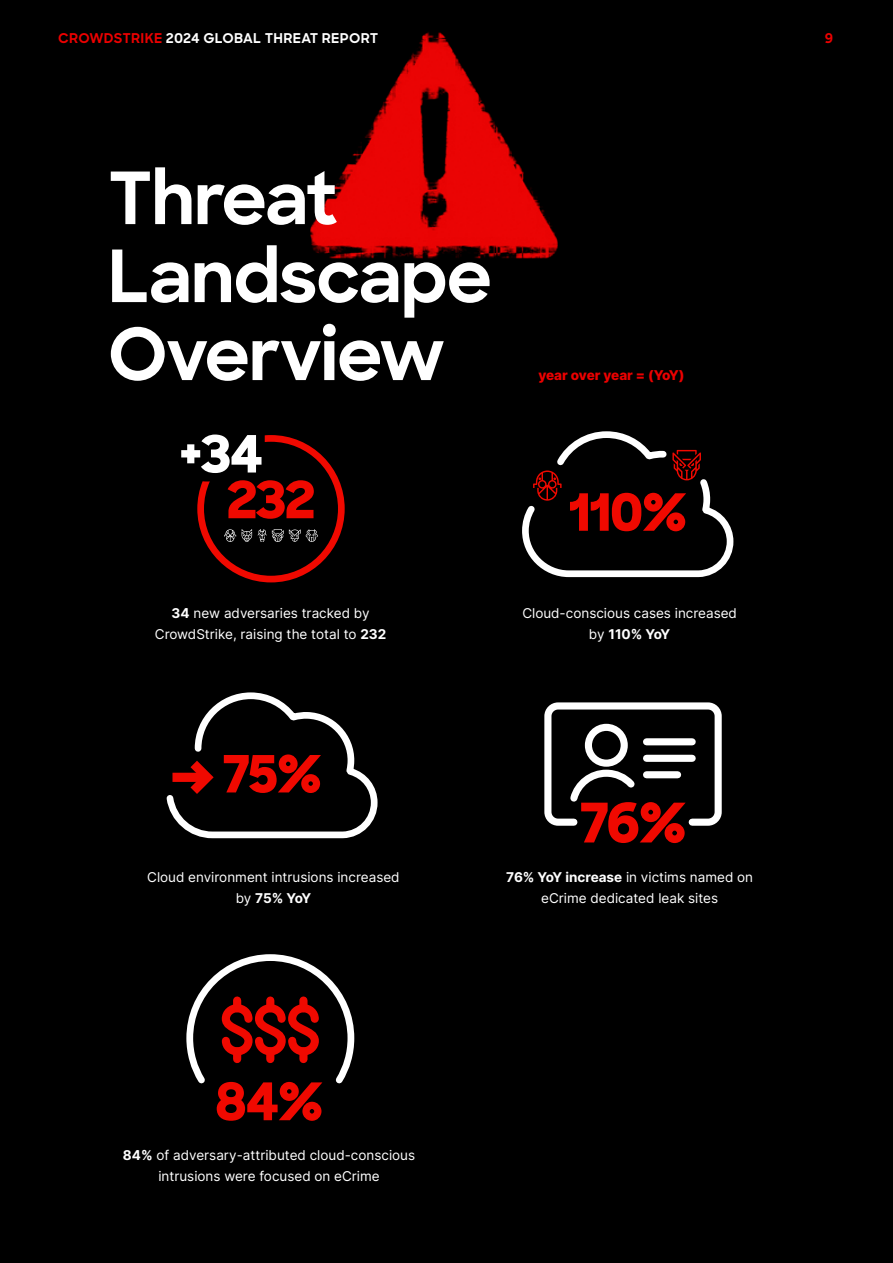
<style>
.page{position:relative;width:893px;height:1263px;background:#000}
.page>*{position:absolute;margin:0;border:0;box-sizing:border-box;transform-origin:0 0}
.t1{font:700 72px/78px "Crowdstrike Sharp Sans";letter-spacing:-.02em;color:#fff}
.t2{font:700 expanded 54.6px "Crowdstrike Sharp Sans";color:#f00900}
.t3{font:700 expanded 51.75px "Crowdstrike Sharp Sans";color:#f00900}
.t4{font:700 expanded 51.3px "Crowdstrike Sharp Sans";letter-spacing:-.04em;color:#f00900}
.t5{font:700 expanded 51.3px "Crowdstrike Sharp Sans";color:#fff}
.t6{font:13.5px/21px "Inter";color:#fff;text-align:center}
.t7{font:700 13.5px "Crowdstrike Sharp Sans";letter-spacing:.02em;color:#fff}
.t8{font:800 13.5px "Inter";letter-spacing:-.02em;color:#ec0000}
.t9{font:700 13.5px "Crowdstrike Sharp Sans";color:#ec0000}
.s1{color:#ec0000}
.s2{font-weight:700}
</style>
<div class="page">
<img style="left:310px;top:32px;width:248px;height:227px">
<svg style="left:197px;top:435px;width:148px;height:147px"></svg>
<svg style="left:166px;top:692px;width:212px;height:147px"></svg>
<svg style="left:570px;top:773px;width:65px;height:29px"></svg>
<div style="left:585px;top:724px;width:43px;height:43px;border:7px solid #fff;border-radius:50%"></div>
<div style="left:646px;top:738px;width:46px;height:7px;background:#fff"></div>
<div style="left:646px;top:755px;width:46px;height:7px;background:#fff"></div>
<div style="left:646px;top:771px;width:32px;height:7px;background:#fff"></div>
<div style="left:544px;top:702px;width:178px;height:124px;border:7px solid #fff;border-radius:10px"></div>
<svg style="left:525px;top:431px;width:209px;height:147px"></svg>
<svg style="left:186px;top:954px;width:169px;height:130px"></svg>
<div style="left:299px;top:1000px;width:9px;height:8px;background:#f00900"></div>
<div style="left:299px;top:1051px;width:9px;height:8px;background:#f00900"></div>
<p class="t7" style="left:58px;top:28px;width:322px"><span class="s1">CROWDSTRIKE</span> 2024 GLOBAL THREAT REPORT</p>
<p class="t9" style="left:825px;top:28px;width:10px">9</p>
<h1 class="t1" style="left:108px;top:156px;width:386px">Threat<br>Landscape<br>Overview</h1>
<h3 class="t5" style="left:178px;top:415px;width:86px">+34</h3>
<h3 class="t4" style="left:226px;top:461px;width:92px">232</h3>
<p class="t6" style="left:155px;top:602px;width:233px"><span class="s2">34</span> new adversaries tracked by<br>CrowdStrike, raising the total to <span class="s2">232</span></p>
<p class="t8" style="left:538px;top:365px;width:148px">year over year = (YoY)</p>
<h3 class="t4" style="left:568px;top:474px;width:121px">110%</h3>
<p class="t6" style="left:522px;top:602px;width:216px">Cloud-conscious cases increased by <span class="s2">110% YoY</span></p>
<h3 class="t4" style="left:222px;top:735px;width:102px">75%</h3>
<h2 class="t2" style="left:579px;top:782px;width:109px">76%</h2>
<p class="t6" style="left:147px;top:866px;width:254px">Cloud environment intrusions increased by <span class="s2">75% YoY</span></p>
<p class="t6" style="left:506px;top:866px;width:248px"><span class="s2">76% YoY increase</span> in victims named on eCrime dedicated leak sites</p>
<h3 class="t3" style="left:214px;top:1063px;width:111px">84%</h3>
<p class="t6" style="left:123px;top:1144px;width:294px"><span class="s2">84%</span> of adversary-attributed cloud-conscious intrusions were focused on eCrime</p>
</div>
